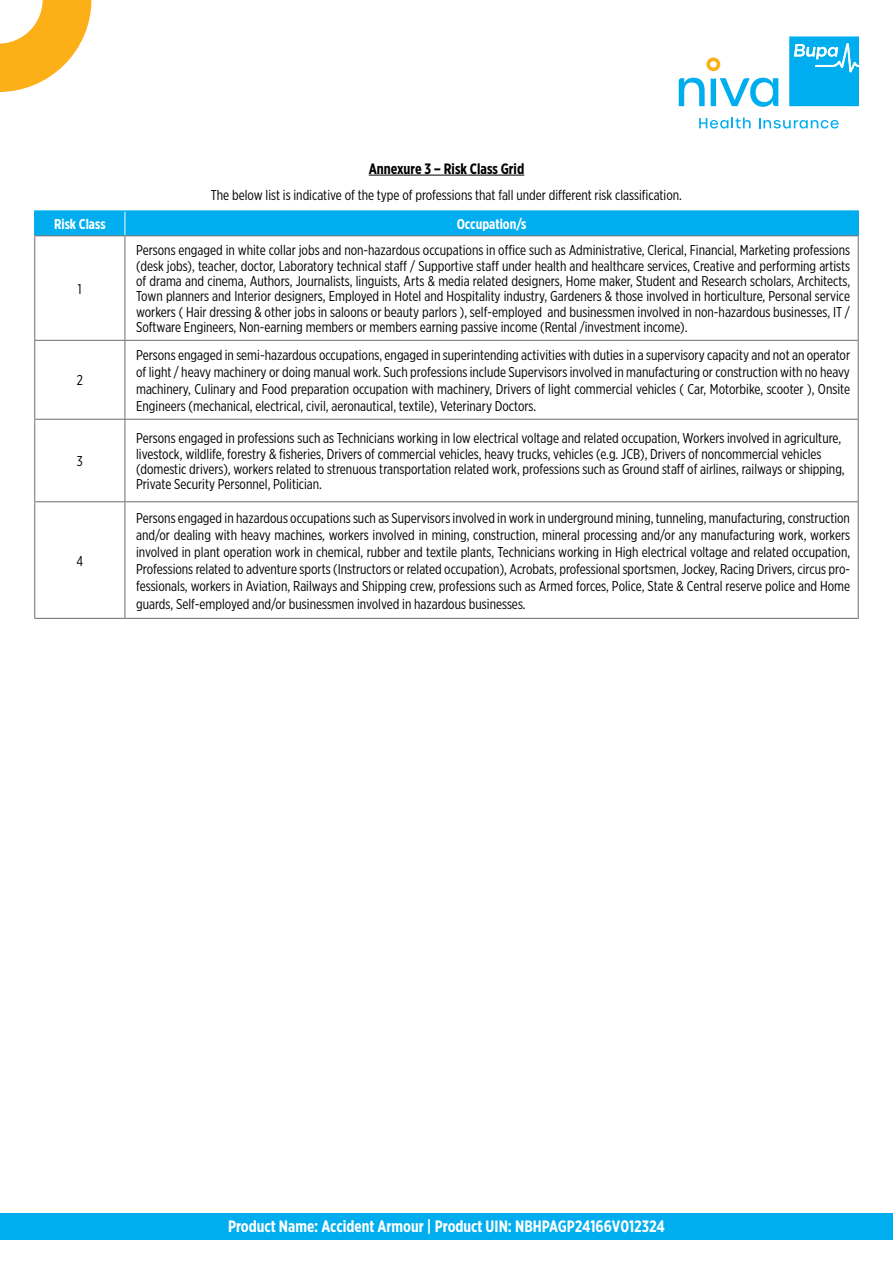
<style>
.page{position:relative;width:893px;height:1263px;background:#fff}
.page>*{position:absolute;margin:0;border:0;box-sizing:border-box;transform-origin:0 0}
.t1{font:700 16.5px "Gotham X Narrow";color:#fff}
.t2{font:700 15px "Gotham X Narrow";color:#000}
.t3{font:14.25px/15.5px "Gotham X Narrow";color:#000;text-align:justify}
.t4{font:700 14.25px "Gotham X Narrow";color:#fff}
</style>
<div class="page">
<svg style="left:699px;top:117px;width:52px;height:12px"></svg>
<svg style="left:759px;top:118px;width:80px;height:11px"></svg>
<svg style="left:679px;top:78px;width:99px;height:29px"></svg>
<svg style="left:706px;top:57px;width:14px;height:14px"></svg>
<svg style="left:789px;top:36px;width:70px;height:70px;background:#1cb6f0"></svg>
<svg style="left:0;top:0;width:91px;height:92px"></svg>
<div style="left:0;top:1213px;width:893px;height:26px;background:#00aeef"></div>
<hr style="left:369px;top:175px;width:155px;height:1px;background:#000">
<hr style="left:34px;top:210px;width:91px;height:2px;background:#00aeef">
<hr style="left:34px;top:212px;width:2px;height:23px;background:#00aeef">
<hr style="left:125px;top:210px;width:734px;height:2px;background:#00aeef">
<hr style="left:857px;top:212px;width:2px;height:23px;background:#00aeef">
<div style="left:36px;top:211px;width:821px;height:24px;background:#00aeef"></div>
<hr style="left:34px;top:235px;width:91px;height:1px;background:#6d6e71">
<hr style="left:34px;top:236px;width:1px;height:104px;background:#6d6e71">
<hr style="left:125px;top:235px;width:734px;height:1px;background:#6d6e71">
<hr style="left:125px;top:236px;width:1px;height:104px;background:#6d6e71">
<hr style="left:858px;top:236px;width:1px;height:104px;background:#6d6e71">
<hr style="left:34px;top:340px;width:91px;height:1px;background:#6d6e71">
<hr style="left:34px;top:341px;width:1px;height:78px;background:#6d6e71">
<hr style="left:125px;top:340px;width:734px;height:1px;background:#6d6e71">
<hr style="left:125px;top:341px;width:1px;height:78px;background:#6d6e71">
<hr style="left:858px;top:341px;width:1px;height:78px;background:#6d6e71">
<hr style="left:34px;top:419px;width:91px;height:1px;background:#6d6e71">
<hr style="left:34px;top:420px;width:1px;height:81px;background:#6d6e71">
<hr style="left:125px;top:419px;width:734px;height:1px;background:#6d6e71">
<hr style="left:125px;top:420px;width:1px;height:81px;background:#6d6e71">
<hr style="left:858px;top:420px;width:1px;height:81px;background:#6d6e71">
<hr style="left:34px;top:501px;width:91px;height:1px;background:#6d6e71">
<hr style="left:34px;top:502px;width:1px;height:116px;background:#6d6e71">
<hr style="left:125px;top:501px;width:734px;height:1px;background:#6d6e71">
<hr style="left:125px;top:502px;width:1px;height:116px;background:#6d6e71">
<hr style="left:858px;top:502px;width:1px;height:116px;background:#6d6e71">
<hr style="left:34px;top:618px;width:91px;height:1px;background:#6d6e71">
<hr style="left:125px;top:618px;width:734px;height:1px;background:#6d6e71">
<p class="t2" style="left:369px;top:159px;width:157px">Annexure 3 – Risk Class Grid</p>
<p class="t3" style="left:211px;top:187px;width:473px">The below list is indicative of the type of professions that fall under different risk classification.</p>
<p class="t4" style="left:54px;top:216px;width:53px">Risk Class</p>
<p class="t4" style="left:457px;top:216px;width:71px">Occupation/s</p>
<p class="t3" style="left:78px;top:281px;width:5px">1</p>
<p class="t3" style="left:77px;top:372px;width:8px">2</p>
<p class="t3" style="left:77px;top:453px;width:7px">3</p>
<p class="t3" style="left:76px;top:553px;width:8px">4</p>
<p class="t3" style="left:136px;top:242px;width:716px">Persons engaged in white collar jobs and non-hazardous occupations in office such as Administrative, Clerical, Financial, Marketing professions (desk jobs), teacher, doctor, Laboratory technical staff / Supportive staff under health and healthcare services, Creative and performing artists of drama and cinema, Authors, Journalists, linguists, Arts &amp; media related designers, Home maker, Student and Research scholars, Architects, Town planners and Interior designers, Employed in Hotel and Hospitality industry, Gardeners &amp; those involved in horticulture, Personal service workers ( Hair dressing &amp; other jobs in saloons or beauty parlors ), self-employed and businessmen involved in non-hazardous businesses, IT / Software Engineers, Non-earning members or members earning passive income (Rental /investment income).</p>
<p class="t3" style="left:136px;top:346px;width:715px;line-height:17.1px">Persons engaged in semi-hazardous occupations, engaged in superintending activities with duties in a supervisory capacity and not an operator of light / heavy machinery or doing manual work. Such professions include Supervisors involved in manufacturing or construction with no heavy machinery, Culinary and Food preparation occupation with machinery, Drivers of light commercial vehicles ( Car, Motorbike, scooter ), Onsite Engineers (mechanical, electrical, civil, aeronautical, textile), Veterinary Doctors.</p>
<p class="t3" style="left:136px;top:430px;width:710px;text-align:left">Persons engaged in professions such as Technicians working in low electrical voltage and related occupation, Workers involved in agriculture, livestock, wildlife, forestry &amp; fisheries, Drivers of commercial vehicles, heavy trucks, vehicles (e.g. JCB), Drivers of noncommercial vehicles (domestic drivers), workers related to strenuous transportation related work, professions such as Ground staff of airlines, railways or shipping, Private Security Personnel, Politician.</p>
<p class="t3" style="left:136px;top:509px;width:716px;line-height:17.1px">Persons engaged in hazardous occupations such as Supervisors involved in work in underground mining, tunneling, manufacturing, construction and/or dealing with heavy machines, workers involved in mining, construction, mineral processing and/or any manufacturing work, workers involved in plant operation work in chemical, rubber and textile plants, Technicians working in High electrical voltage and related occupation, Professions related to adventure sports (Instructors or related occupation), Acrobats, professional sportsmen, Jockey, Racing Drivers, circus pro&shy;fessionals, workers in Aviation, Railways and Shipping crew, professions such as Armed forces, Police, State &amp; Central reserve police and Home guards, Self-employed and/or businessmen involved in hazardous businesses.</p>
<p class="t1" style="left:228px;top:1216px;width:438px">Product Name: Accident Armour | Product UIN: NBHPAGP24166V012324</p>
</div>
